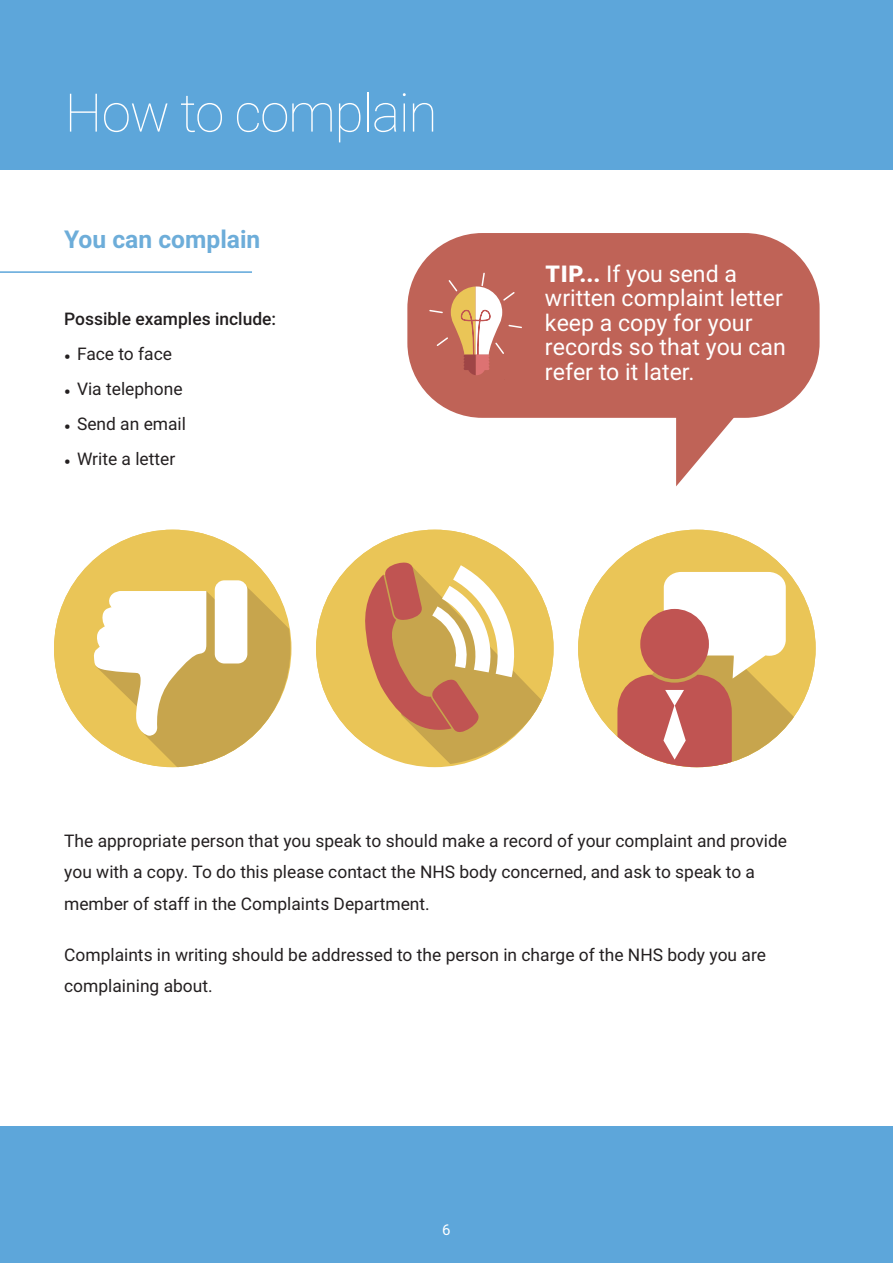
<style>
.page{position:relative;width:893px;height:1263px;background:#fff}
.page>*{position:absolute;margin:0;border:0;box-sizing:border-box;transform-origin:0 0}
.t1{font:100 53.25px "Roboto";letter-spacing:-.025em;color:#fff}
.t2{font:700 24.6px "Roboto";color:#6dadd9}
.t3{font:23.1px/24.6px "Roboto";color:#fff}
.t4{font:17.4px/31.5px "Roboto";color:#231f20}
.t5{font:500 17.4px "Roboto";color:#231f20}
.t6{font:15px "Roboto";color:#fff}
.s1{font-weight:900}
</style>
<div class="page">
<div style="left:0;top:0;width:893px;height:170px;background:#5da6da"></div>
<hr style="left:0;top:271px;width:252px;height:2px;background:#5da6da">
<div style="left:0;top:1127px;width:893px;height:136px;background:#5da6da"></div>
<div style="left:407px;top:233px;width:413px;height:185px;background:#bf6357;border-radius:75px"></div>
<svg style="left:429px;top:273px;width:93px;height:102px"></svg>
<svg style="left:676px;top:417px;width:64px;height:69px"></svg>
<svg style="left:353px;top:530px;width:163px;height:32px;fill:#eac557"></svg>
<svg style="left:316px;top:562px;width:238px;height:205px"></svg>
<svg style="left:54px;top:530px;width:218px;height:207px;fill:#eac557"></svg>
<div style="left:215px;top:580px;width:32px;height:83px;background:#fff;border-radius:10px"></div>
<svg style="left:93px;top:583px;width:197px;height:184px"></svg>
<svg style="left:578px;top:530px;width:238px;height:207px;fill:#eac557"></svg>
<svg style="left:617px;top:572px;width:183px;height:195px"></svg>
<h1 class="t1" style="left:65px;top:82px;width:374px">How to complain</h1>
<h2 class="t2" style="left:64px;top:225px;width:198px">You can complain</h2>
<p class="t5" style="left:64px;top:309px;width:213px">Possible examples include:</p>
<p class="t4" style="left:64px;top:338px;width:109px"><span class="s1">•</span> Face to face</p>
<p class="t4" style="left:64px;top:373px;width:120px"><span class="s1">•</span> Via telephone</p>
<p class="t4" style="left:64px;top:408px;width:123px"><span class="s1">•</span> Send an email</p>
<p class="t4" style="left:64px;top:443px;width:113px"><span class="s1">•</span> Write a letter</p>
<h3 class="t3" style="left:545px;top:261px;width:242px"><span class="s1">TIP...</span> If you send a written complaint letter keep a copy for your records so that you can refer to it later.</h3>
<p class="t4" style="left:64px;top:825px;width:724px">The appropriate person that you speak to should make a record of your complaint and provide you with a copy. To do this please contact the NHS body concerned, and ask to speak to a member of staff in the Complaints Department.</p>
<p class="t4" style="left:64px;top:939px;width:703px">Complaints in writing should be addressed to the person in charge of the NHS body you are complaining about.</p>
<p class="t6" style="left:442px;top:1221px;width:10px">6</p>
</div>
